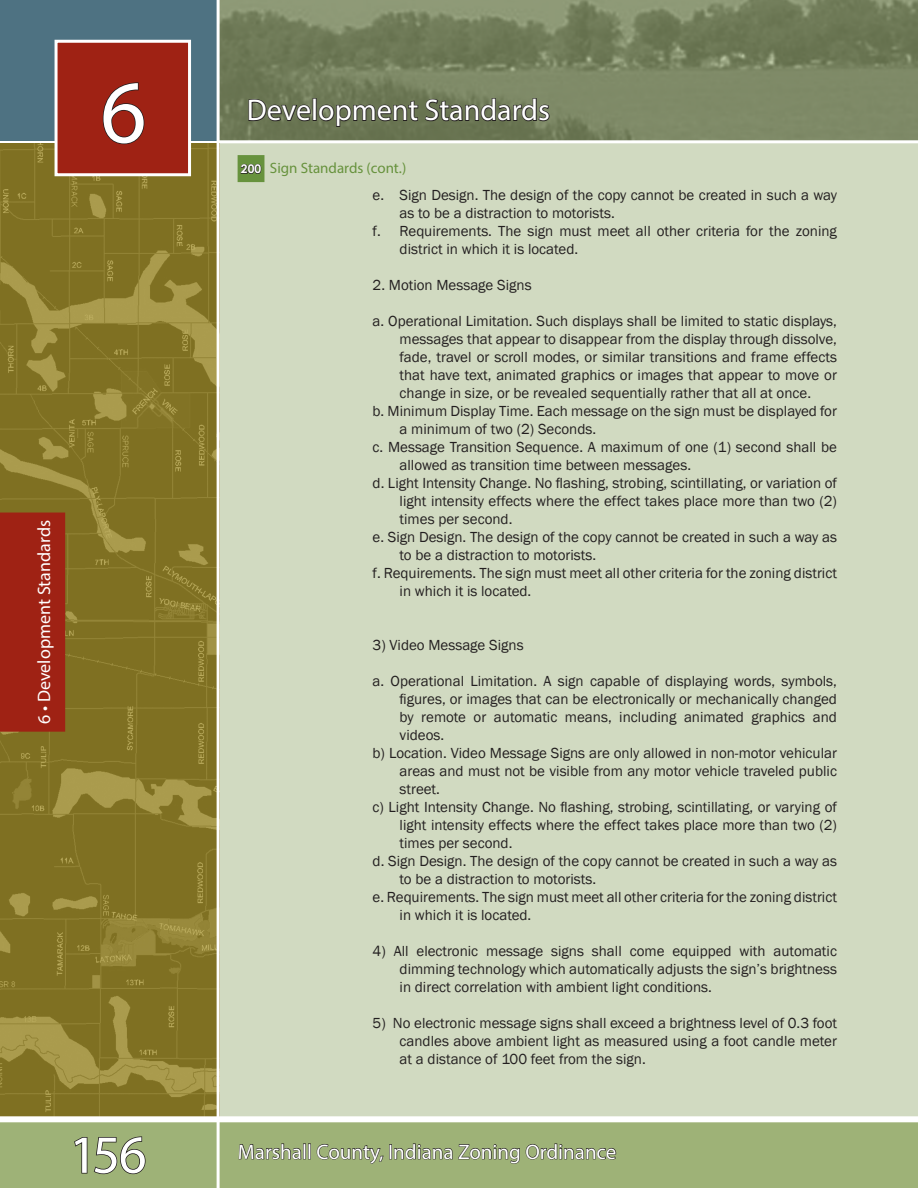
<style>
.page{position:relative;width:918px;height:1188px;background:#fff}
.page>*{position:absolute;margin:0;border:0;box-sizing:border-box;transform-origin:0 0}
.t1{font:90px "Myriad Pro";color:#fff}
.t2{font:54px "Myriad Pro";color:#fff}
.t3{font:30px "Myriad Pro";color:#fff}
.t4{font:21px "Myriad Pro";color:#fff}
.t5{font:18px "Myriad Pro";color:#fff}
.Section_i{font:15px/18px "Franklin Gothic";color:#231f20}
.Chapter_Heading__sma{font:15px "Myriad Pro";color:#67923d}
.s1{font-family:"Century Gothic";font-weight:700;font-size:12px;color:#fff}
</style>
<div class="page">
<div style="left:0;top:134px;width:918px;height:1054px;background:#d1dac1"></div>
<svg style="left:0;top:0;width:918px;height:143px;background:#7a8563"></svg>
<img style="left:0;top:143px;width:217px;height:973px">
<svg style="left:0;top:1116px;width:918px;height:72px;background:#a9bb87"></svg>
<div style="left:0;top:0;width:217px;height:140px;background:#4e7282"></div>
<div style="left:55px;top:40px;width:136px;height:136px;background:#9f2214;border:3px solid #fff"></div>
<svg style="left:102px;top:82px;width:43px;height:63px"></svg>
<hr style="left:217px;top:0;width:3px;height:1188px;background:#fff">
<svg style="left:247px;top:98px;width:65px;height:24px;background:#535a43"></svg>
<div style="left:313px;top:98px;width:4px;height:23px;border:2px solid #231f20"></div>
<svg style="left:318px;top:53px;width:232px;height:91px;background:#70795b"></svg>
<div style="left:0;top:513px;width:65px;height:219px;background:#9f2214"></div>
<svg style="left:73px;top:1136px;width:73px;height:39px;background:#829063"></svg>
<svg style="left:238px;top:1140px;width:64px;height:23px"></svg>
<div style="left:303px;top:1144px;width:3px;height:15px;border:1px solid #231f20"></div>
<div style="left:308px;top:1144px;width:3px;height:15px;border:1px solid #231f20"></div>
<svg style="left:316px;top:1133px;width:68px;height:42px;background:#8fa06c"></svg>
<div style="left:389px;top:1144px;width:3px;height:15px;border:1px solid #231f20"></div>
<svg style="left:394px;top:1125px;width:222px;height:53px;background:#92a36e"></svg>
<div style="left:238px;top:155px;width:26px;height:27px;background:#67923d"></div>
<svg style="left:240px;top:164px;width:22px;height:10px"></svg>
<h1 class="t1" style="left:100px;top:57px;width:48px">6</h1>
<p class="t5" style="left:33px;top:724px;width:205px;rotate:-90deg">6 • Development Standards</p>
<h3 class="t3" style="left:247px;top:92px;width:305px">Development Standards</h3>
<p class="Chapter_Heading__sma" style="left:241px;top:159px;width:167px"><span class="s1">200</span> Sign Standards (cont.)</p>
<p class="Section_i" style="left:400px;top:187px;width:439px;text-indent:-27px">e. Sign Design. The design of the copy cannot be created in such a way as to be a distraction to motorists.</p>
<p class="Section_i" style="left:400px;top:223px;width:439px;text-indent:-27px">f. Requirements. The sign must meet all other criteria for the zoning district in which it is located.</p>
<p class="Section_i" style="left:373px;top:277px;width:161px">2. Motion Message Signs</p>
<p class="Section_i" style="left:400px;top:313px;width:439px;text-align:justify;text-indent:-27px">a. Operational Limitation. Such displays shall be limited to static displays, messages that appear to disappear from the display through dissolve, fade, travel or scroll modes, or similar transitions and frame effects that have text, animated graphics or images that appear to move or change in size, or be revealed sequentially rather that all at once.</p>
<p class="Section_i" style="left:400px;top:403px;width:439px;text-indent:-27px">b. Minimum Display Time. Each message on the sign must be displayed for a minimum of two (2) Seconds.</p>
<p class="Section_i" style="left:400px;top:439px;width:439px;text-indent:-27px">c. Message Transition Sequence. A maximum of one (1) second shall be allowed as transition time between messages.</p>
<p class="Section_i" style="left:400px;top:475px;width:439px;text-align:justify;text-indent:-27px">d. Light Intensity Change. No flashing, strobing, scintillating, or variation of light intensity effects where the effect takes place more than two (2) times per second.</p>
<p class="Section_i" style="left:400px;top:529px;width:439px;text-indent:-27px">e. Sign Design. The design of the copy cannot be created in such a way as to be a distraction to motorists.</p>
<p class="Section_i" style="left:400px;top:565px;width:439px;text-indent:-27px">f. Requirements. The sign must meet all other criteria for the zoning district in which it is located.</p>
<p class="Section_i" style="left:373px;top:637px;width:153px">3) Video Message Signs</p>
<p class="Section_i" style="left:400px;top:673px;width:439px;text-align:justify;text-indent:-27px">a. Operational Limitation. A sign capable of displaying words, symbols, figures, or images that can be electronically or mechanically changed by remote or automatic means, including animated graphics and videos.</p>
<p class="Section_i" style="left:400px;top:745px;width:439px;text-align:justify;text-indent:-27px">b) Location. Video Message Signs are only allowed in non-motor vehicular areas and must not be visible from any motor vehicle traveled public street.</p>
<p class="Section_i" style="left:400px;top:799px;width:439px;text-align:justify;text-indent:-27px">c) Light Intensity Change. No flashing, strobing, scintillating, or varying of light intensity effects where the effect takes place more than two (2) times per second.</p>
<p class="Section_i" style="left:400px;top:853px;width:439px;text-indent:-27px">d. Sign Design. The design of the copy cannot be created in such a way as to be a distraction to motorists.</p>
<p class="Section_i" style="left:400px;top:889px;width:439px;text-indent:-27px">e. Requirements. The sign must meet all other criteria for the zoning district in which it is located.</p>
<p class="Section_i" style="left:400px;top:943px;width:439px;text-align:justify;text-indent:-27px">4) All electronic message signs shall come equipped with automatic dimming technology which automatically adjusts the sign’s brightness in direct correlation with ambient light conditions.</p>
<p class="Section_i" style="left:400px;top:1015px;width:439px;text-align:justify;text-indent:-27px">5) No electronic message signs shall exceed a brightness level of 0.3 foot candles above ambient light as measured using a foot candle meter at a distance of 100 feet from the sign.</p>
<h2 class="t2" style="left:69px;top:1121px;width:79px">156</h2>
<h3 class="t4" style="left:238px;top:1139px;width:380px">Marshall County, Indiana Zoning Ordinance</h3>
</div>
